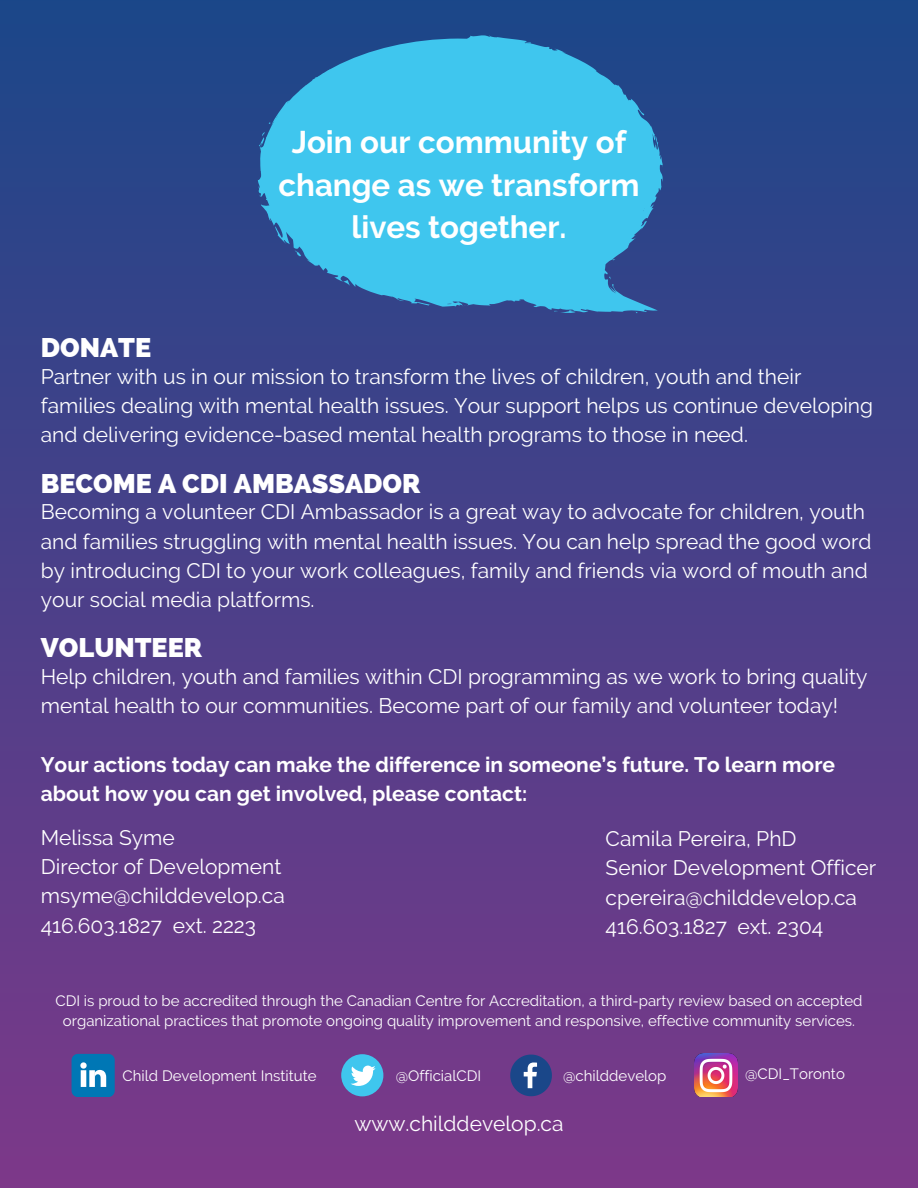
<style>
.page{position:relative;width:918px;height:1188px;background:#fff}
.page>*{position:absolute;margin:0;border:0;box-sizing:border-box;transform-origin:0 0}
.t1{font:700 31.2px/42.5px "Raleway";color:#fff;text-align:center}
.t2{font:800 27px "Raleway";color:#fff}
.t3{font:21px/29.2px "Raleway";color:#fff}
.t4{font:700 21px/29.2px "Raleway";color:#fff}
.t5{font:15px/20.2px "Raleway";color:#fff;text-align:center}
</style>
<div class="page">
<div style="left:0;top:0;width:918px;height:1188px;background:linear-gradient(to bottom,#1b4789,#7d3889)"></div>
<svg style="left:257px;top:35px;width:406px;height:279px;background:#3aa9d7"></svg>
<svg style="left:456px;top:301px;width:11px;height:5px"></svg>
<svg style="left:286px;top:53px;width:91px;height:60px;background:#359ecf"></svg>
<svg style="left:261px;top:130px;width:10px;height:26px"></svg>
<svg style="left:294px;top:245px;width:21px;height:11px"></svg>
<svg style="left:455px;top:43px;width:12px;height:3px"></svg>
<svg style="left:608px;top:277px;width:3px;height:4px"></svg>
<svg style="left:72px;top:1054px;width:42px;height:43px;background:#2f8ec1"></svg>
<div style="left:341px;top:1054px;width:42px;height:42px;background:#3fc6ee;border-radius:50%"></div>
<svg style="left:351px;top:1066px;width:25px;height:20px"></svg>
<svg style="left:510px;top:1055px;width:42px;height:41px;background:#435694"></svg>
<img style="left:695px;top:1054px;width:42px;height:43px">
<p class="t1" style="left:279px;top:121px;width:362px">Join our community of change as we transform lives together.</p>
<p class="t2" style="left:41px;top:332px;width:112px">DONATE</p>
<p class="t3" style="left:41px;top:362px;width:834px">Partner with us in our mission to transform the lives of children, youth and their families dealing with mental health issues. Your support helps us continue developing</p>
<p class="t3" style="left:41px;top:420px;width:709px">and delivering evidence-based mental health programs to those in need.</p>
<p class="t2" style="left:41px;top:467px;width:381px">BECOME A CDI AMBASSADOR</p>
<p class="t3" style="left:41px;top:497px;width:832px">Becoming a volunteer CDI Ambassador is a great way to advocate for children, youth and families struggling with mental health issues. You can help spread the good word by introducing CDI to your work colleagues, family and friends via word of mouth and your social media platforms.</p>
<p class="t2" style="left:41px;top:632px;width:163px">VOLUNTEER</p>
<p class="t3" style="left:41px;top:662px;width:828px">Help children, youth and families within CDI programming as we work to bring quality</p>
<p class="t3" style="left:41px;top:691px;width:799px">mental health to our communities. Become part of our family and volunteer today!</p>
<p class="t4" style="left:41px;top:750px;width:796px">Your actions today can make the difference in someone’s future. To learn more about how you can get involved, please contact:</p>
<p class="t3" style="left:41px;top:823px;width:135px">Melissa Syme</p>
<p class="t3" style="left:41px;top:852px;width:242px">Director of Development</p>
<p class="t3" style="left:41px;top:881px;width:246px">msyme@childdevelop.ca</p>
<p class="t3" style="left:41px;top:911px;width:217px">416.603.1827 ext. 2223</p>
<p class="t3" style="left:606px;top:824px;width:193px">Camila Pereira, PhD</p>
<p class="t3" style="left:606px;top:853px;width:272px">Senior Development Officer</p>
<p class="t3" style="left:606px;top:883px;width:253px">cpereira@childdevelop.ca</p>
<p class="t3" style="left:606px;top:912px;width:219px">416.603.1827 ext. 2304</p>
<p class="t5" style="left:55px;top:991px;width:809px">CDI is proud to be accredited through the Canadian Centre for Accreditation, a third-party review based on accepted organizational practices that promote ongoing quality improvement and responsive, effective community services.</p>
<p class="t5" style="left:123px;top:1065px;width:196px">Child Development Institute</p>
<p class="t5" style="left:396px;top:1065px;width:87px">@OfficialCDI</p>
<p class="t5" style="left:563px;top:1065px;width:105px">@childdevelop</p>
<p class="t5" style="left:745px;top:1064px;width:101px">@CDI_Toronto</p>
<p class="t3" style="left:354px;top:1109px;width:211px">www.childdevelop.ca</p>
</div>
